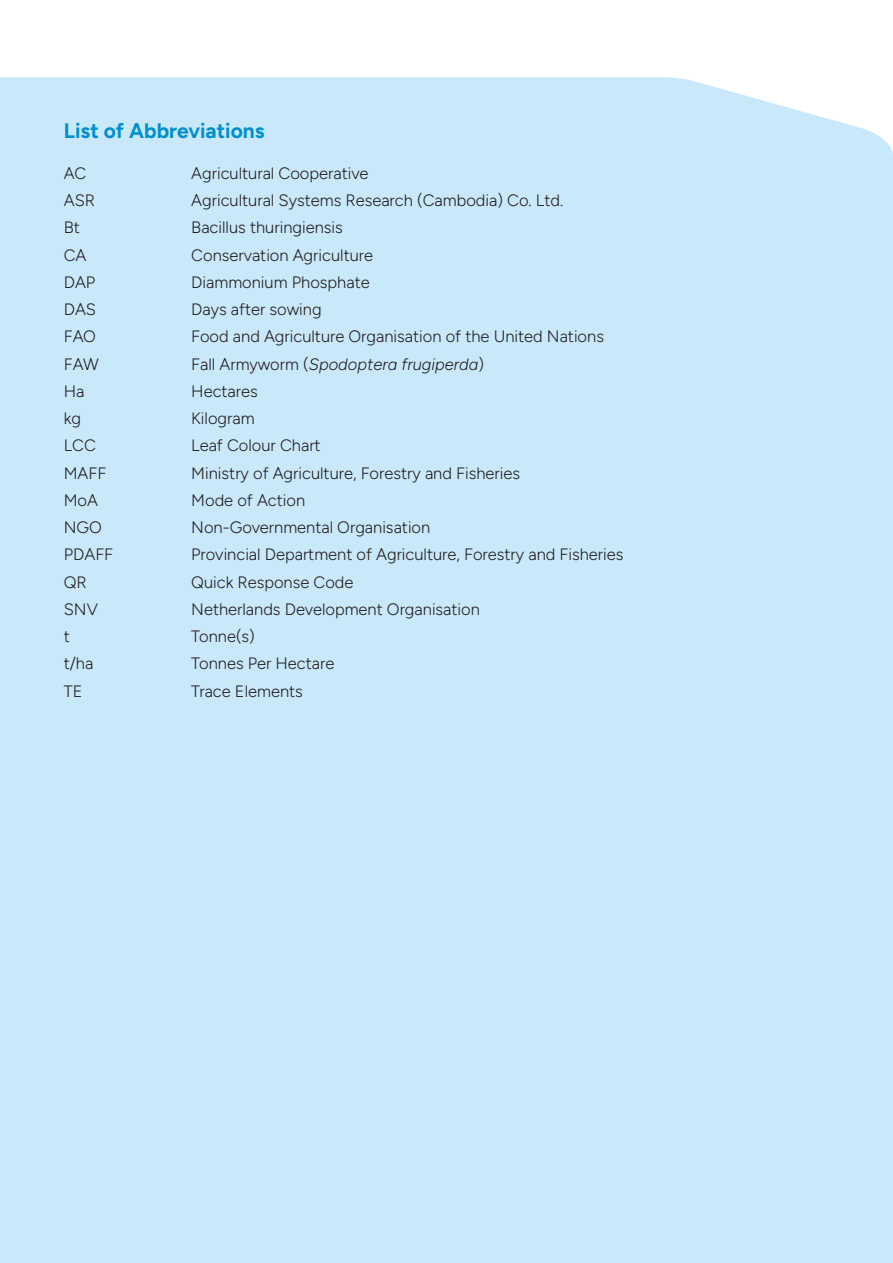
<style>
.page{position:relative;width:893px;height:1263px;background:#fff}
.page>*{position:absolute;margin:0;border:0;box-sizing:border-box;transform-origin:0 0}
.t1{font:700 21px "Figtree";color:#008fcc}
.ToC_Heading_B2{font:300 16.5px "Figtree";color:#231f20}
.ToC_Heading_B2-2{font:italic 300 16.5px "Figtree";color:#231f20}
.s1{font-style:normal}
</style>
<div class="page">
<div style="left:0;top:77px;width:893px;height:1186px;background:#c9e9fb"></div>
<p class="t1" style="left:64px;top:118px;width:202px">List of Abbreviations</p>
<p class="ToC_Heading_B2" style="left:64px;top:164px;width:24px">AC</p>
<p class="ToC_Heading_B2" style="left:191px;top:164px;width:179px">Agricultural Cooperative</p>
<p class="ToC_Heading_B2" style="left:64px;top:191px;width:33px">ASR</p>
<p class="ToC_Heading_B2" style="left:191px;top:191px;width:373px">Agricultural Systems Research (Cambodia) Co. Ltd.</p>
<p class="ToC_Heading_B2" style="left:64px;top:218px;width:18px">Bt</p>
<p class="ToC_Heading_B2" style="left:191px;top:218px;width:153px">Bacillus thuringiensis</p>
<p class="ToC_Heading_B2" style="left:64px;top:246px;width:24px">CA</p>
<p class="ToC_Heading_B2" style="left:191px;top:246px;width:183px">Conservation Agriculture</p>
<p class="ToC_Heading_B2" style="left:64px;top:273px;width:33px">DAP</p>
<p class="ToC_Heading_B2" style="left:191px;top:273px;width:180px">Diammonium Phosphate</p>
<p class="ToC_Heading_B2" style="left:64px;top:300px;width:34px">DAS</p>
<p class="ToC_Heading_B2" style="left:191px;top:300px;width:132px">Days after sowing</p>
<p class="ToC_Heading_B2" style="left:64px;top:327px;width:34px">FAO</p>
<p class="ToC_Heading_B2" style="left:191px;top:327px;width:414px">Food and Agriculture Organisation of the United Nations</p>
<p class="ToC_Heading_B2" style="left:64px;top:355px;width:37px">FAW</p>
<p class="ToC_Heading_B2-2" style="left:191px;top:355px;width:294px"><span class="s1">Fall Armyworm (</span>Spodoptera frugiperda<span class="s1">)</span></p>
<p class="ToC_Heading_B2" style="left:64px;top:382px;width:22px">Ha</p>
<p class="ToC_Heading_B2" style="left:191px;top:382px;width:68px">Hectares</p>
<p class="ToC_Heading_B2" style="left:64px;top:409px;width:19px">kg</p>
<p class="ToC_Heading_B2" style="left:191px;top:409px;width:65px">Kilogram</p>
<p class="ToC_Heading_B2" style="left:64px;top:436px;width:34px">LCC</p>
<p class="ToC_Heading_B2" style="left:191px;top:436px;width:131px">Leaf Colour Chart</p>
<p class="ToC_Heading_B2" style="left:64px;top:464px;width:44px">MAFF</p>
<p class="ToC_Heading_B2" style="left:191px;top:464px;width:330px">Ministry of Agriculture, Forestry and Fisheries</p>
<p class="ToC_Heading_B2" style="left:64px;top:491px;width:36px">MoA</p>
<p class="ToC_Heading_B2" style="left:191px;top:491px;width:115px">Mode of Action</p>
<p class="ToC_Heading_B2" style="left:64px;top:518px;width:40px">NGO</p>
<p class="ToC_Heading_B2" style="left:191px;top:518px;width:241px">Non-Governmental Organisation</p>
<p class="ToC_Heading_B2" style="left:64px;top:545px;width:51px">PDAFF</p>
<p class="ToC_Heading_B2" style="left:191px;top:545px;width:434px">Provincial Department of Agriculture, Forestry and Fisheries</p>
<p class="ToC_Heading_B2" style="left:64px;top:573px;width:25px">QR</p>
<p class="ToC_Heading_B2" style="left:191px;top:573px;width:164px">Quick Response Code</p>
<p class="ToC_Heading_B2" style="left:64px;top:600px;width:36px">SNV</p>
<p class="ToC_Heading_B2" style="left:191px;top:600px;width:290px">Netherlands Development Organisation</p>
<p class="ToC_Heading_B2" style="left:64px;top:627px;width:8px">t</p>
<p class="ToC_Heading_B2" style="left:191px;top:627px;width:65px">Tonne(s)</p>
<p class="ToC_Heading_B2" style="left:64px;top:654px;width:31px">t/ha</p>
<p class="ToC_Heading_B2" style="left:191px;top:654px;width:145px">Tonnes Per Hectare</p>
<p class="ToC_Heading_B2" style="left:64px;top:682px;width:20px">TE</p>
<p class="ToC_Heading_B2" style="left:191px;top:682px;width:113px">Trace Elements</p>
</div>
